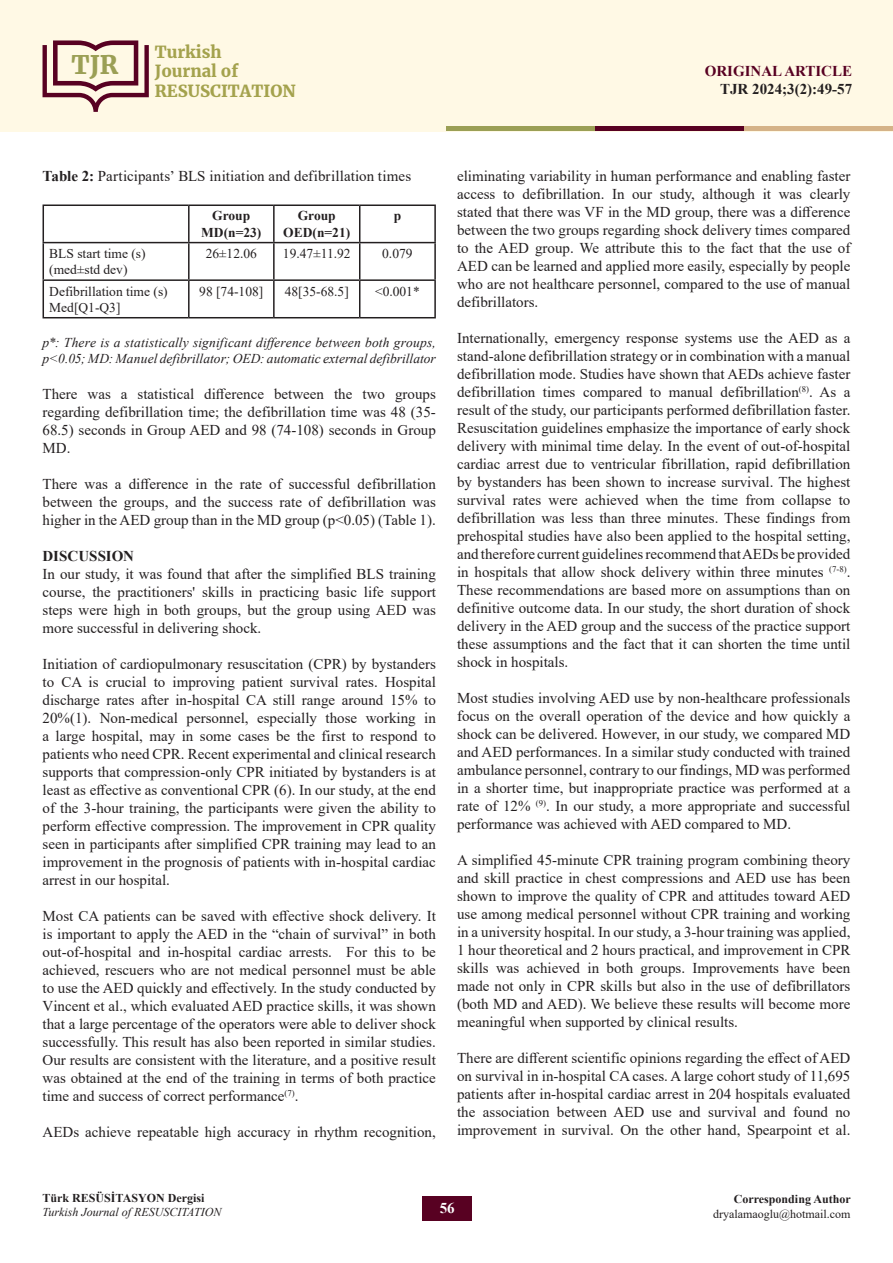
<style>
.page{position:relative;width:893px;height:1263px;background:#fff}
.page>*{position:absolute;margin:0;border:0;box-sizing:border-box;transform-origin:0 0}
.t1{font:900 25.35px "Merriweather";color:#9b9f55}
.t2{font:900 16.5px/19.8px "Merriweather";color:#a4a24d}
.Temel_Paragraf{font:15px/18px "Times New Roman";color:#231f20;text-align:justify}
.Temel_Paragraf-2{font:700 15px "Times New Roman";color:#231f20}
.t3{font:700 15px "Times New Roman";color:#580122}
.t4{font:700 15px "Times New Roman";color:#fff}
.Temel_Paragraf-3{font:italic 13.5px/16.2px "Times New Roman";letter-spacing:.005em;color:#231f20}
.t5{font:13.5px/16.2px "Times New Roman";color:#231f20}
.t6{font:700 13.5px/16.2px "Times New Roman";color:#231f20;text-align:center}
.t7{font:700 12px "Times New Roman";color:#231f20}
.t8{font:italic 12px "Times New Roman";color:#231f20}
.t9{font:12px "Times New Roman";color:#231f20}
.s1{font-weight:700}
</style>
<div class="page">
<div style="left:0;top:0;width:893px;height:131px;background:#fff9e5"></div>
<svg style="left:43px;top:40px;width:106px;height:72px"></svg>
<div style="left:446px;top:126px;width:149px;height:5px;background:#9b9f55"></div>
<div style="left:595px;top:126px;width:149px;height:5px;background:#580122"></div>
<div style="left:744px;top:126px;width:149px;height:5px;background:#d5b388"></div>
<div style="left:422px;top:1196px;width:50px;height:24px;background:#580122"></div>
<hr style="left:43px;top:204px;width:146px;height:2px;background:#231f20">
<hr style="left:43px;top:206px;width:1px;height:36px;background:#231f20">
<hr style="left:189px;top:204px;width:85px;height:2px;background:#231f20">
<hr style="left:188px;top:206px;width:2px;height:36px;background:#231f20">
<hr style="left:274px;top:204px;width:86px;height:2px;background:#231f20">
<hr style="left:273px;top:206px;width:2px;height:36px;background:#231f20">
<hr style="left:360px;top:204px;width:76px;height:2px;background:#231f20">
<hr style="left:359px;top:206px;width:1px;height:36px;background:#231f20">
<hr style="left:434px;top:206px;width:2px;height:36px;background:#231f20">
<hr style="left:43px;top:242px;width:146px;height:1px;background:#231f20">
<hr style="left:43px;top:243px;width:1px;height:36px;background:#231f20">
<hr style="left:189px;top:242px;width:85px;height:1px;background:#231f20">
<hr style="left:188px;top:243px;width:2px;height:36px;background:#231f20">
<hr style="left:274px;top:242px;width:86px;height:1px;background:#231f20">
<hr style="left:273px;top:243px;width:2px;height:36px;background:#231f20">
<hr style="left:360px;top:242px;width:76px;height:1px;background:#231f20">
<hr style="left:359px;top:243px;width:1px;height:36px;background:#231f20">
<hr style="left:434px;top:243px;width:2px;height:36px;background:#231f20">
<hr style="left:43px;top:279px;width:146px;height:2px;background:#231f20">
<hr style="left:43px;top:281px;width:1px;height:36px;background:#231f20">
<hr style="left:189px;top:279px;width:85px;height:2px;background:#231f20">
<hr style="left:188px;top:281px;width:2px;height:36px;background:#231f20">
<hr style="left:274px;top:279px;width:86px;height:2px;background:#231f20">
<hr style="left:273px;top:281px;width:2px;height:36px;background:#231f20">
<hr style="left:360px;top:279px;width:76px;height:2px;background:#231f20">
<hr style="left:359px;top:281px;width:1px;height:36px;background:#231f20">
<hr style="left:434px;top:281px;width:2px;height:36px;background:#231f20">
<hr style="left:43px;top:317px;width:146px;height:1px;background:#231f20">
<hr style="left:189px;top:317px;width:85px;height:1px;background:#231f20">
<hr style="left:274px;top:317px;width:86px;height:1px;background:#231f20">
<hr style="left:360px;top:317px;width:76px;height:1px;background:#231f20">
<h1 class="t1" style="left:72px;top:47px;width:48px">TJR</h1>
<p class="t2" style="left:155px;top:41px;width:142px">Turkish<br>Journal of<br>RESUSCITATION</p>
<p class="t3" style="left:705px;top:60px;width:149px">ORIGINAL ARTICLE</p>
<p class="Temel_Paragraf-2" style="left:720px;top:78px;width:134px">TJR 2024;3(2):49-57</p>
<p class="Temel_Paragraf" style="left:43px;top:166px;width:370px"><span class="s1">Table 2:</span> Participants’ BLS initiation and defibrillation times</p>
<p class="t6" style="left:201px;top:207px;width:62px">Group<br>MD(n=23)</p>
<p class="t6" style="left:283px;top:207px;width:68px">Group<br>OED(n=21)</p>
<p class="t6" style="left:394px;top:207px;width:9px">p</p>
<p class="t5" style="left:49px;top:245px;width:98px">BLS start time (s)</p>
<p class="t5" style="left:49px;top:261px;width:80px">(med±std dev)</p>
<p class="t5" style="left:206px;top:245px;width:53px">26±12.06</p>
<p class="t5" style="left:283px;top:245px;width:69px">19.47±11.92</p>
<p class="t5" style="left:382px;top:245px;width:32px">0.079</p>
<p class="t5" style="left:49px;top:282px;width:120px">Defibrillation time (s)<br>Med[Q1-Q3]</p>
<p class="t5" style="left:199px;top:282px;width:66px">98 [74-108]</p>
<p class="t5" style="left:285px;top:282px;width:66px">48[35-68.5]</p>
<p class="t5" style="left:375px;top:282px;width:46px">&lt;0.001*</p>
<p class="Temel_Paragraf-3" style="left:43px;top:334px;width:395px">p*: There is a statistically significant difference between both groups, p&lt;0.05; MD: Manuel defibrillator; OED: automatic external defibrillator</p>
<p class="Temel_Paragraf" style="left:43px;top:384px;width:395px">There was a statistical difference between the two groups regarding defibrillation time; the defibrillation time was 48 (35- 68.5) seconds in Group AED and 98 (74-108) seconds in Group MD.</p>
<p class="Temel_Paragraf" style="left:43px;top:474px;width:395px">There was a difference in the rate of successful defibrillation between the groups, and the success rate of defibrillation was higher in the AED group than in the MD group (p&lt;0.05) (Table 1).</p>
<p class="Temel_Paragraf-2" style="left:43px;top:545px;width:93px">DISCUSSION</p>
<p class="Temel_Paragraf" style="left:43px;top:564px;width:395px">In our study, it was found that after the simplified BLS training course, the practitioners' skills in practicing basic life support steps were high in both groups, but the group using AED was more successful in delivering shock.</p>
<p class="Temel_Paragraf" style="left:43px;top:654px;width:395px">Initiation of cardiopulmonary resuscitation (CPR) by bystanders to CA is crucial to improving patient survival rates. Hospital discharge rates after in-hospital CA still range around 15% to 20%(1). Non-medical personnel, especially those working in a large hospital, may in some cases be the first to respond to patients who need CPR. Recent experimental and clinical research supports that compression-only CPR initiated by bystanders is at least as effective as conventional CPR (6). In our study, at the end of the 3-hour training, the participants were given the ability to perform effective compression. The improvement in CPR quality seen in participants after simplified CPR training may lead to an improvement in the prognosis of patients with in-hospital cardiac arrest in our hospital.</p>
<p class="Temel_Paragraf" style="left:43px;top:906px;width:395px">Most CA patients can be saved with effective shock delivery. It is important to apply the AED in the “chain of survival” in both out-of-hospital and in-hospital cardiac arrests. For this to be achieved, rescuers who are not medical personnel must be able to use the AED quickly and effectively. In the study conducted by Vincent et al., which evaluated AED practice skills, it was shown that a large percentage of the operators were able to deliver shock successfully. This result has also been reported in similar studies.<br>Our results are consistent with the literature, and a positive result was obtained at the end of the training in terms of both practice time and success of correct performance<sup>(7)</sup>.</p>
<p class="Temel_Paragraf" style="left:43px;top:1122px;width:395px">AEDs achieve repeatable high accuracy in rhythm recognition,</p>
<p class="Temel_Paragraf" style="left:457px;top:166px;width:395px">eliminating variability in human performance and enabling faster access to defibrillation. In our study, although it was clearly stated that there was VF in the MD group, there was a difference between the two groups regarding shock delivery times compared to the AED group. We attribute this to the fact that the use of AED can be learned and applied more easily, especially by people who are not healthcare personnel, compared to the use of manual defibrillators.</p>
<p class="Temel_Paragraf" style="left:457px;top:328px;width:395px">Internationally, emergency response systems use the AED as a stand-alone defibrillation strategy or in combination with a manual defibrillation mode. Studies have shown that AEDs achieve faster defibrillation times compared to manual defibrillation<sup>(8)</sup>. As a result of the study, our participants performed defibrillation faster.</p>
<p class="Temel_Paragraf" style="left:457px;top:418px;width:395px">Resuscitation guidelines emphasize the importance of early shock delivery with minimal time delay. In the event of out-of-hospital cardiac arrest due to ventricular fibrillation, rapid defibrillation by bystanders has been shown to increase survival. The highest survival rates were achieved when the time from collapse to defibrillation was less than three minutes. These findings from prehospital studies have also been applied to the hospital setting, and therefore current guidelines recommend that AEDs be provided in hospitals that allow shock delivery within three minutes <sup>(7-8)</sup>.<br>These recommendations are based more on assumptions than on definitive outcome data. In our study, the short duration of shock delivery in the AED group and the success of the practice support these assumptions and the fact that it can shorten the time until shock in hospitals.</p>
<p class="Temel_Paragraf" style="left:457px;top:688px;width:395px">Most studies involving AED use by non-healthcare professionals focus on the overall operation of the device and how quickly a shock can be delivered. However, in our study, we compared MD and AED performances. In a similar study conducted with trained ambulance personnel, contrary to our findings, MD was performed in a shorter time, but inappropriate practice was performed at a rate of 12% <sup>(9)</sup>. In our study, a more appropriate and successful performance was achieved with AED compared to MD.</p>
<p class="Temel_Paragraf" style="left:457px;top:850px;width:395px">A simplified 45-minute CPR training program combining theory and skill practice in chest compressions and AED use has been shown to improve the quality of CPR and attitudes toward AED use among medical personnel without CPR training and working in a university hospital. In our study, a 3-hour training was applied, 1 hour theoretical and 2 hours practical, and improvement in CPR skills was achieved in both groups. Improvements have been made not only in CPR skills but also in the use of defibrillators (both MD and AED). We believe these results will become more meaningful when supported by clinical results.</p>
<p class="Temel_Paragraf" style="left:457px;top:1048px;width:395px">There are different scientific opinions regarding the effect of AED on survival in in-hospital CA cases. A large cohort study of 11,695 patients after in-hospital cardiac arrest in 204 hospitals evaluated the association between AED use and survival and found no improvement in survival. On the other hand, Spearpoint et al.</p>
<p class="t7" style="left:43px;top:1189px;width:163px">Türk RESÜSİTASYON Dergisi</p>
<p class="t8" style="left:43px;top:1204px;width:181px">Turkish Journal of RESUSCITATION</p>
<p class="t4" style="left:440px;top:1197px;width:16px">56</p>
<p class="t7" style="left:734px;top:1191px;width:118px">Corresponding Author</p>
<p class="t9" style="left:713px;top:1205px;width:139px">dryalamaoglu@hotmail.com</p>
</div>
